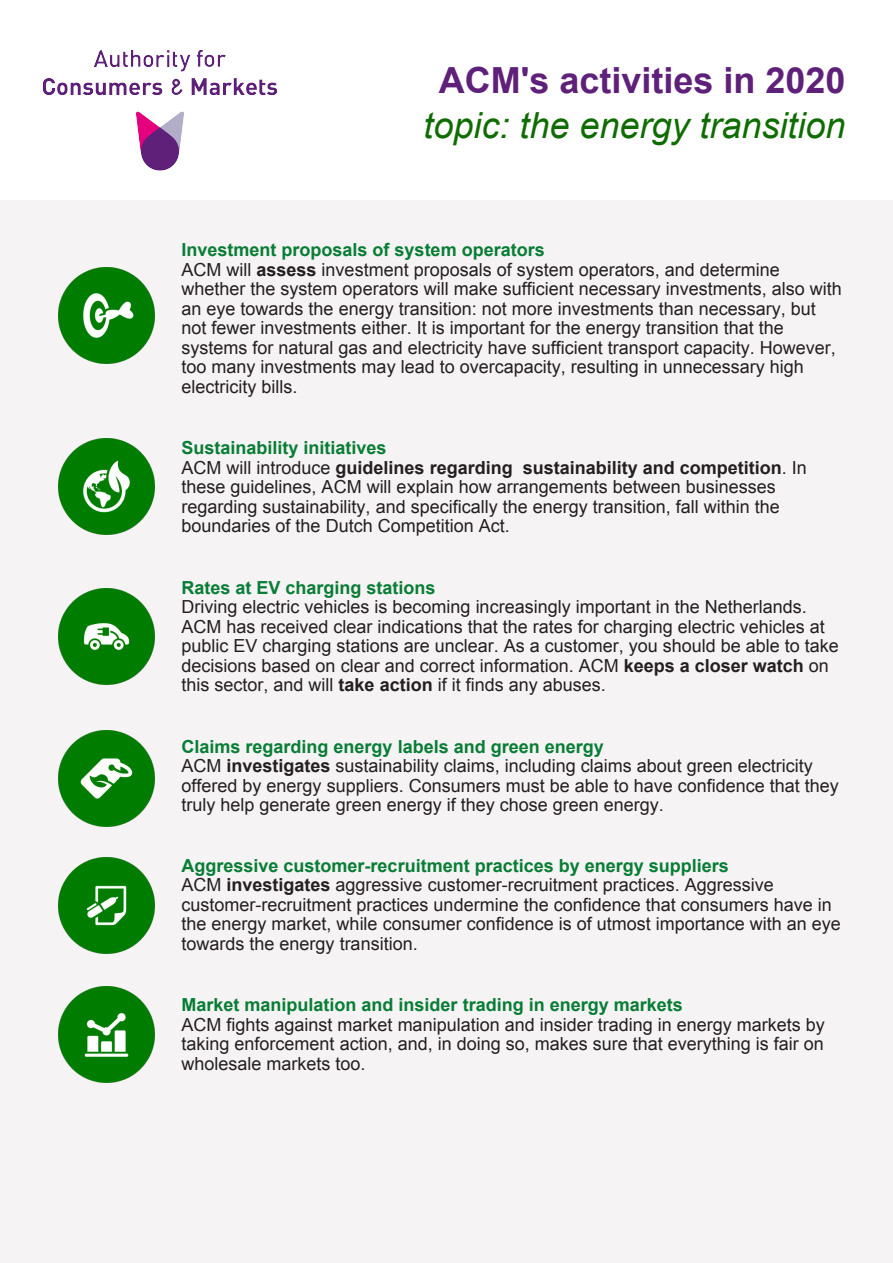
<style>
.page{position:relative;width:893px;height:1263px;background:#fff}
.page>*{position:absolute;margin:0;border:0;box-sizing:border-box;transform-origin:0 0}
.t1{font:italic 36px "Arial";color:#0e6c01}
.t2{font:700 36px "Arial";color:#5f207a}
.t3{font:18px/19.5px "Arial";color:#231f20}
.s1{font-weight:700;color:#077d35}
.s2{font-weight:700}
</style>
<div class="page">
<div style="left:0;top:199px;width:893px;height:1064px;background:#f6f3f4"></div>
<img style="left:42px;top:50px;width:236px;height:121px">
<img style="left:58px;top:857px;width:96px;height:96px">
<img style="left:58px;top:588px;width:96px;height:96px">
<img style="left:58px;top:730px;width:96px;height:96px">
<img style="left:58px;top:268px;width:96px;height:96px">
<img style="left:58px;top:438px;width:96px;height:96px">
<img style="left:58px;top:987px;width:96px;height:96px">
<h1 class="t2" style="left:439px;top:57px;width:408px">ACM's activities in 2020</h1>
<h1 class="t1" style="left:423px;top:102px;width:424px">topic: the energy transition</h1>
<p class="t3" style="left:182px;top:240px;width:662px"><span class="s1">Investment proposals of system operators<br></span>ACM will <span class="s2">assess</span> investment proposals of system operators, and determine whether the system operators will make sufficient necessary investments, also with an eye towards the energy transition: not more investments than necessary, but not fewer investments either. It is important for the energy transition that the systems for natural gas and electricity have sufficient transport capacity. However, too many investments may lead to overcapacity, resulting in unnecessary high electricity bills.</p>
<p class="t3" style="left:182px;top:438px;width:627px"><span class="s1">Sustainability initiatives<br></span>ACM will introduce <span class="s2">guidelines regarding sustainability and competition</span>. In these guidelines, ACM will explain how arrangements between businesses regarding sustainability, and specifically the energy transition, fall within the boundaries of the Dutch Competition Act.</p>
<p class="t3" style="left:182px;top:578px;width:659px"><span class="s1">Rates at EV charging stations<br></span>Driving electric vehicles is becoming increasingly important in the Netherlands.<br>ACM has received clear indications that the rates for charging electric vehicles at public EV charging stations are unclear. As a customer, you should be able to take decisions based on clear and correct information. ACM <span class="s2">keeps a closer watch</span> on this sector, and will <span class="s2">take action</span> if it finds any abuses.</p>
<p class="t3" style="left:182px;top:737px;width:659px"><span class="s1">Claims regarding energy labels and green energy<br></span>ACM <span class="s2">investigates</span> sustainability claims, including claims about green electricity offered by energy suppliers. Consumers must be able to have confidence that they truly help generate green energy if they chose green energy.</p>
<p class="t3" style="left:182px;top:856px;width:661px"><span class="s1">Aggressive customer-recruitment practices by energy suppliers<br></span>ACM <span class="s2">investigates</span> aggressive customer-recruitment practices. Aggressive customer-recruitment practices undermine the confidence that consumers have in the energy market, while consumer confidence is of utmost importance with an eye towards the energy transition.</p>
<p class="t3" style="left:182px;top:995px;width:645px"><span class="s1">Market manipulation and insider trading in energy markets<br></span>ACM fights against market manipulation and insider trading in energy markets by taking enforcement action, and, in doing so, makes sure that everything is fair on wholesale markets too.</p>
</div>
